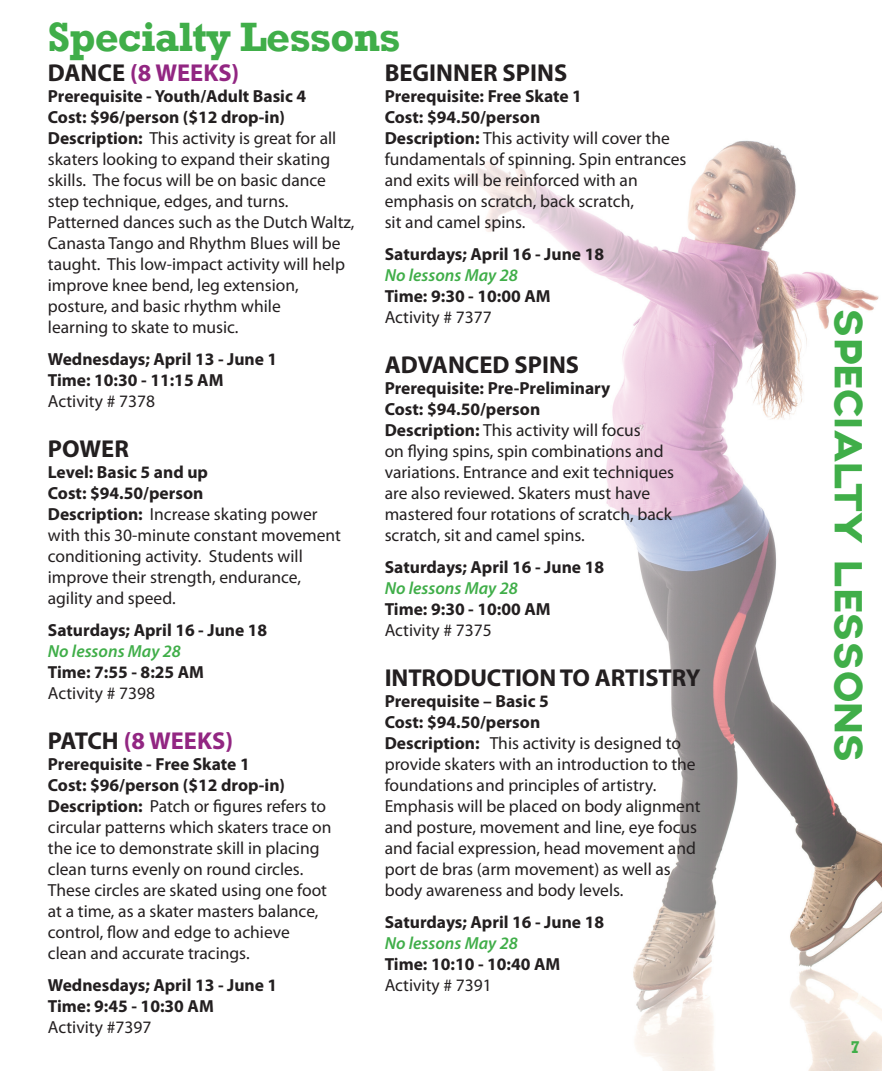
<style>
.page{position:relative;width:882px;height:1071px;background:#fff}
.page>*{position:absolute;margin:0;border:0;box-sizing:border-box;transform-origin:0 0}
.t1{font:700 42px "Rockwell";letter-spacing:-.02em;color:#40ae49}
.t2{font:42px "Axis";letter-spacing:-.02em;color:#40ae49}
.t3{font:700 24.5px "Myriad Pro";color:#231f20}
.t4{font:700 24.5px "Myriad Pro";color:#922682}
.t5{font:17.5px/21px "Myriad Pro";color:#231f20}
.t6{font:700 17.5px/21px "Myriad Pro";color:#231f20}
.t7{font:italic 600 17.5px "Myriad Pro";color:#40ae49}
.t8{font:700 17.5px "Rockwell";color:#40ae49}
.s1{color:#231f20}
.s2{font-weight:700}
</style>
<div class="page">
<img style="left:459px;top:140px;width:423px;height:931px">
<h1 class="t1" style="left:48px;top:12px;width:354px">Specialty Lessons</h1>
<h2 class="t4" style="left:48px;top:57px;width:193px"><span class="s1">DANCE</span> (8 WEEKS)</h2>
<p class="t5" style="left:48px;top:86px;width:308px"><span class="s2">Prerequisite - Youth/Adult Basic 4<br>Cost: $96/person ($12 drop-in)<br>Description:</span> This activity is great for all skaters looking to expand their skating skills. The focus will be on basic dance step technique, edges, and turns.<br>Patterned dances such as the Dutch Waltz, Canasta Tango and Rhythm Blues will be taught. This low-impact activity will help improve knee bend, leg extension, posture, and basic rhythm while<br>learning to skate to music.</p>
<p class="t6" style="left:48px;top:348px;width:231px">Wednesdays; April 13 - June 1<br>Time: 10:30 - 11:15 AM</p>
<p class="t5" style="left:48px;top:390px;width:109px">Activity # 7378</p>
<h2 class="t3" style="left:48px;top:433px;width:82px">POWER</h2>
<p class="t5" style="left:48px;top:462px;width:295px"><span class="s2">Level: Basic 5 and up<br>Cost: $94.50/person<br>Description:</span> Increase skating power with this 30-minute constant movement conditioning activity. Students will improve their strength, endurance, agility and speed.</p>
<p class="t6" style="left:48px;top:619px;width:221px">Saturdays; April 16 - June 18</p>
<p class="t7" style="left:48px;top:640px;width:135px">No lessons May 28</p>
<p class="t6" style="left:48px;top:661px;width:158px">Time: 7:55 - 8:25 AM</p>
<p class="t5" style="left:48px;top:682px;width:109px">Activity # 7398</p>
<h2 class="t4" style="left:48px;top:725px;width:187px"><span class="s1">PATCH</span> (8 WEEKS)</h2>
<p class="t5" style="left:48px;top:754px;width:285px"><span class="s2">Prerequisite - Free Skate 1<br>Cost: $96/person ($12 drop-in)<br>Description:</span> Patch or figures refers to circular patterns which skaters trace on the ice to demonstrate skill in placing clean turns evenly on round circles.<br>These circles are skated using one foot at a time, as a skater masters balance, control, flow and edge to achieve clean and accurate tracings.</p>
<p class="t6" style="left:48px;top:974px;width:231px">Wednesdays; April 13 - June 1<br>Time: 9:45 - 10:30 AM</p>
<p class="t5" style="left:48px;top:1016px;width:105px">Activity #7397</p>
<h2 class="t3" style="left:385px;top:57px;width:184px">BEGINNER SPINS</h2>
<p class="t5" style="left:385px;top:86px;width:303px"><span class="s2">Prerequisite: Free Skate 1<br>Cost: $94.50/person<br>Description:</span> This activity will cover the fundamentals of spinning. Spin entrances and exits will be reinforced with an emphasis on scratch, back scratch,<br>sit and camel spins.</p>
<p class="t6" style="left:385px;top:243px;width:221px">Saturdays; April 16 - June 18</p>
<p class="t7" style="left:385px;top:264px;width:135px">No lessons May 28</p>
<p class="t6" style="left:385px;top:285px;width:167px">Time: 9:30 - 10:00 AM</p>
<p class="t5" style="left:385px;top:306px;width:109px">Activity # 7377</p>
<h2 class="t3" style="left:385px;top:349px;width:196px">ADVANCED SPINS</h2>
<p class="t5" style="left:385px;top:378px;width:291px"><span class="s2">Prerequisite: Pre-Preliminary<br>Cost: $94.50/person<br>Description:</span> This activity will focus<br>on flying spins, spin combinations and variations. Entrance and exit techniques are also reviewed. Skaters must have mastered four rotations of scratch, back scratch, sit and camel spins.</p>
<p class="t6" style="left:385px;top:556px;width:221px">Saturdays; April 16 - June 18</p>
<p class="t7" style="left:385px;top:577px;width:135px">No lessons May 28</p>
<p class="t6" style="left:385px;top:598px;width:167px">Time: 9:30 - 10:00 AM</p>
<p class="t5" style="left:385px;top:619px;width:109px">Activity # 7375</p>
<h2 class="t3" style="left:385px;top:662px;width:317px">INTRODUCTION TO ARTISTRY</h2>
<p class="t5" style="left:385px;top:691px;width:317px"><span class="s2">Prerequisite – Basic 5<br>Cost: $94.50/person<br>Description:</span> This activity is designed to provide skaters with an introduction to the foundations and principles of artistry.<br>Emphasis will be placed on body alignment and posture, movement and line, eye focus and facial expression, head movement and port de bras (arm movement) as well as body awareness and body levels.</p>
<p class="t6" style="left:385px;top:911px;width:221px">Saturdays; April 16 - June 18</p>
<p class="t7" style="left:385px;top:932px;width:135px">No lessons May 28</p>
<p class="t6" style="left:385px;top:953px;width:177px">Time: 10:10 - 10:40 AM</p>
<p class="t5" style="left:385px;top:974px;width:109px">Activity # 7391</p>
<h1 class="t2" style="left:874px;top:308px;width:450px;rotate:90deg">SPECIALTY LESSONS</h1>
<p class="t8" style="left:851px;top:1037px;width:11px">7</p>
</div>
